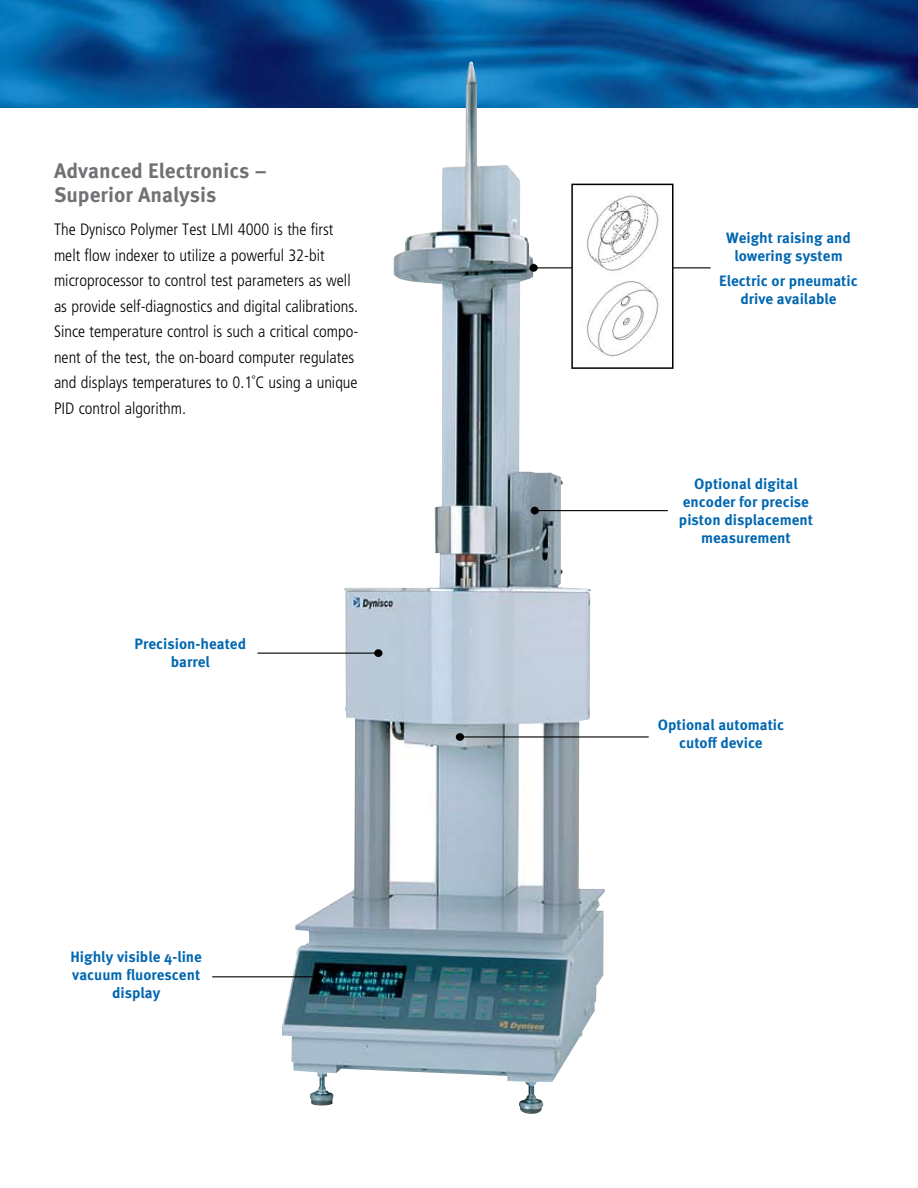
<style>
.page{position:relative;width:918px;height:1188px;background:#fff}
.page>*{position:absolute;margin:0;border:0;box-sizing:border-box;transform-origin:0 0}
.t1{font:700 21px/24px "Meta OT";color:#717074}
.t2{font:300 condensed 16.5px/25.5px "Frutiger LT Std";color:#000}
.t3{font:700 15px/18px "Meta OT";color:#0067b1;text-align:center}
</style>
<div class="page">
<img style="left:0;top:0;width:918px;height:108px">
<img style="left:282px;top:61px;width:298px;height:1053px">
<hr style="left:257px;top:653px;width:119px;height:1px;background:#000">
<div style="left:374px;top:649px;width:8px;height:8px;background:#000;border-radius:50%"></div>
<hr style="left:537px;top:510px;width:131px;height:1px;background:#000">
<div style="left:531px;top:507px;width:8px;height:7px;background:#000;border-radius:50%"></div>
<hr style="left:536px;top:267px;width:175px;height:1px;background:#000">
<div style="left:530px;top:264px;width:8px;height:8px;background:#000;border-radius:50%"></div>
<hr style="left:462px;top:736px;width:187px;height:2px;background:#000">
<div style="left:456px;top:733px;width:8px;height:8px;background:#000;border-radius:50%"></div>
<hr style="left:212px;top:976px;width:105px;height:1px;background:#000">
<div style="left:315px;top:973px;width:8px;height:8px;background:#000;border-radius:50%"></div>
<img style="left:574px;top:187px;width:97px;height:179px">
<div style="left:571px;top:184px;width:103px;height:185px;border:2px solid #000"></div>
<p class="t1" style="left:54px;top:159px;width:214px">Advanced Electronics –<br>Superior Analysis</p>
<p class="t2" style="left:54px;top:217px;width:306px">The Dynisco Polymer Test LMI 4000 is the first melt flow indexer to utilize a powerful 32-bit microprocessor to control test parameters as well as provide self-diagnostics and digital calibrations.<br>Since temperature control is such a critical compo&shy;nent of the test, the on-board computer regulates and displays temperatures to 0.1˚C using a unique PID control algorithm.</p>
<p class="t3" style="left:726px;top:229px;width:126px">Weight raising and lowering system</p>
<p class="t3" style="left:719px;top:272px;width:140px">Electric or pneumatic drive available</p>
<p class="t3" style="left:134px;top:635px;width:113px">Precision-heated barrel</p>
<p class="t3" style="left:71px;top:948px;width:133px">Highly visible 4-line vacuum fluorescent display</p>
<p class="t3" style="left:679px;top:474px;width:136px">Optional digital encoder for precise piston displacement measurement</p>
<p class="t3" style="left:658px;top:716px;width:128px">Optional automatic cutoff device</p>
</div>
